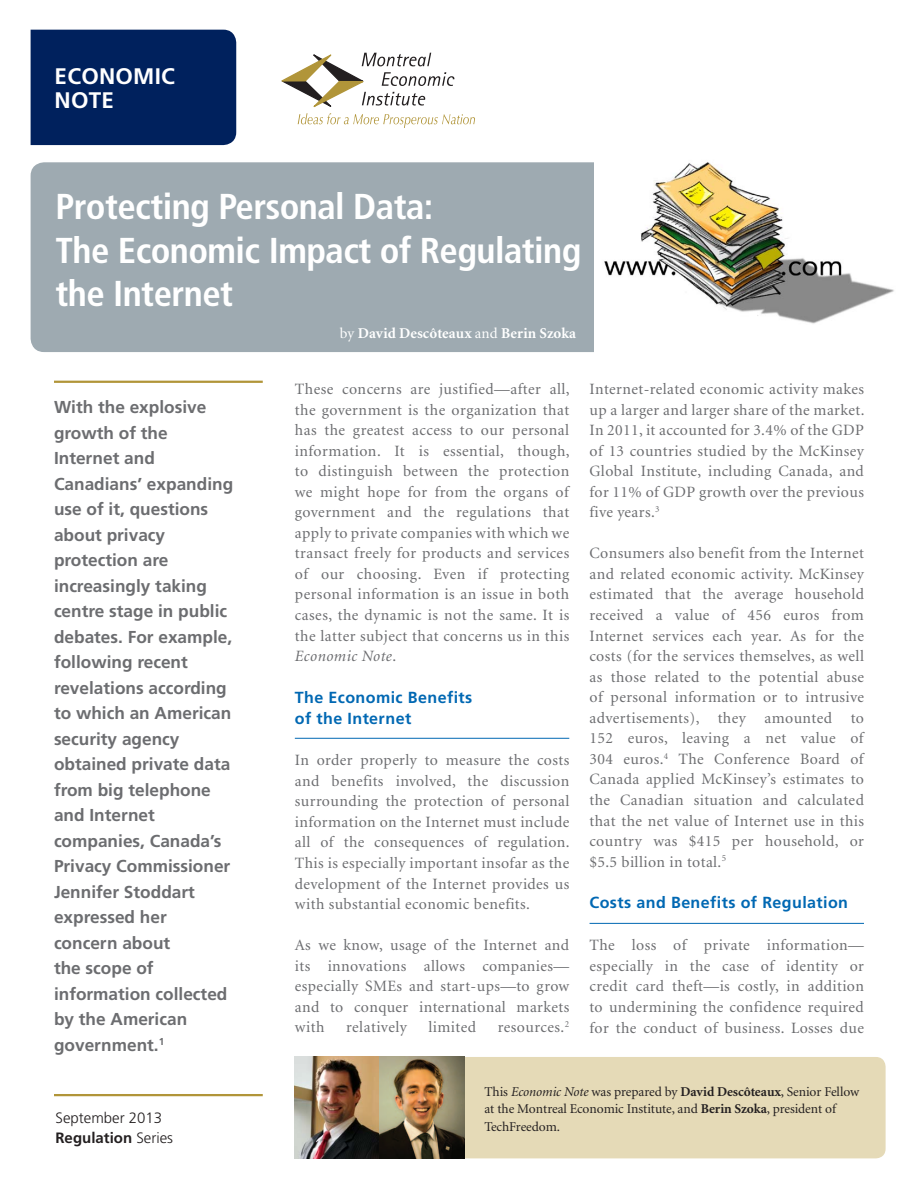
<style>
.page{position:relative;width:918px;height:1188px;background:#fff}
.page>*{position:absolute;margin:0;border:0;box-sizing:border-box;transform-origin:0 0}
.t1{font:700 condensed 36px/43.5px "Frutiger";letter-spacing:-.015em;color:#fff}
.t2{font:700 22.5px "Frutiger";letter-spacing:.01em;color:#fff}
.t3{font:700 17.25px/25.5px "Frutiger";color:#6c6d70}
.t4{font:700 16.05px/21px "Frutiger";letter-spacing:.025em;color:#0168b3}
.t5{font:15.75px/20.5px "Minion";letter-spacing:.025em;color:#6c6d70;text-align:justify}
.t6{font:700 15px "Minion";letter-spacing:.005em;color:#fff}
.t7{font:700 15px "Frutiger";color:#231f20}
.t8{font:300 15px "Frutiger";color:#231f20}
.t9{font:13.5px/17.2px "Minion";letter-spacing:-.005em;color:#231f20}
.s1{font-weight:300}
.s2{font-weight:400}
.s3{font-style:italic}
.s4{font-weight:700}
</style>
<div class="page">
<div style="left:31px;top:162px;width:563px;height:190px;background:#9eaab1"></div>
<hr style="left:295px;top:738px;width:274px;height:1px;background:#0168b3">
<hr style="left:590px;top:923px;width:274px;height:1px;background:#0168b3">
<div style="left:354px;top:1057px;width:532px;height:101px;background:#e5dab7;border-radius:10px"></div>
<img style="left:295px;top:1057px;width:170px;height:101px">
<hr style="left:54px;top:1094px;width:209px;height:2px;background:#b19539">
<hr style="left:54px;top:381px;width:209px;height:2px;background:#b19539">
<img style="left:604px;top:162px;width:290px;height:162px">
<div style="left:31px;top:30px;width:205px;height:115px;background:#00215d"></div>
<svg style="left:281px;top:52px;width:194px;height:76px"></svg>
<p class="t2" style="left:55px;top:63px;width:122px">ECONOMIC</p>
<p class="t2" style="left:55px;top:87px;width:61px">NOTE</p>
<p class="t1" style="left:55px;top:185px;width:379px">Protecting Personal Data:</p>
<p class="t1" style="left:55px;top:229px;width:527px">The Economic Impact of Regulating the Internet</p>
<p class="t3" style="left:54px;top:395px;width:181px">With the explosive growth of the<br>Internet and<br>Canadians’ expanding use of it, questions about privacy protection are increasingly taking centre stage in public debates. For example, following recent revelations according to which an American security agency obtained private data from big telephone and Internet companies, Canada’s<br>Privacy Commissioner<br>Jennifer Stoddart expressed her concern about<br>the scope of information collected by the American government.<sup>1</sup></p>
<p class="t8" style="left:56px;top:1110px;width:108px">September 2013</p>
<p class="t7" style="left:56px;top:1129px;width:119px">Regulation <span class="s1">Series</span></p>
<p class="t6" style="left:340px;top:326px;width:238px"><span class="s2">by</span> David Descôteaux <span class="s2">and</span> Berin Szoka</p>
<p class="t5" style="left:295px;top:379px;width:276px">These concerns are justified—after all, the government is the organization that has the greatest access to our personal information. It is essential, though, to distinguish between the protection we might hope for from the organs of government and the regulations that apply to private companies with which we transact freely for products and services of our choosing. Even if protecting personal information is an issue in both cases, the dynamic is not the same. It is the latter subject that concerns us in this <span class="s3">Economic Note</span>.</p>
<p class="t4" style="left:295px;top:687px;width:179px">The Economic Benefits of the Internet</p>
<p class="t5" style="left:295px;top:751px;width:276px">In order properly to measure the costs and benefits involved, the discussion surrounding the protection of personal information on the Internet must include all of the consequences of regulation.<br>This is especially important insofar as the development of the Internet provides us with substantial economic benefits.</p>
<p class="t5" style="left:295px;top:935px;width:276px">As we know, usage of the Internet and its innovations allows companies— especially SMEs and start-ups—to grow and to conquer international markets with</p>
<p class="t5" style="left:346px;top:1018px;width:62px">relatively</p>
<p class="t5" style="left:428px;top:1018px;width:49px">limited</p>
<p class="t5" style="left:498px;top:1018px;width:73px">resources.<sup>2</sup></p>
<p class="t5" style="left:590px;top:379px;width:276px">Internet-related economic activity makes up a larger and larger share of the market.<br>In 2011, it accounted for 3.4% of the GDP of 13 countries studied by the McKinsey Global Institute, including Canada, and for 11% of GDP growth over the previous five years.<sup>3</sup></p>
<p class="t5" style="left:590px;top:544px;width:276px">Consumers also benefit from the Internet and related economic activity. McKinsey estimated that the average household received a value of 456 euros from Internet services each year. As for the costs (for the services themselves, as well as those related to the potential abuse of personal information or to intrusive advertisements), they amounted to 152 euros, leaving a net value of 304 euros.<sup>4</sup> The Conference Board of Canada applied McKinsey’s estimates to the Canadian situation and calculated that the net value of Internet use in this country was $415 per household, or $5.5 billion in total.<sup>5</sup></p>
<p class="t4" style="left:590px;top:892px;width:260px">Costs and Benefits of Regulation</p>
<p class="t5" style="left:590px;top:936px;width:276px">The loss of private information— especially in the case of identity or credit card theft—is costly, in addition to undermining the confidence required for the conduct of business. Losses due</p>
<p class="t9" style="left:484px;top:1084px;width:376px">This <span class="s3">Economic Note</span> was prepared by <span class="s4">David Descôteaux</span>, Senior Fellow at the Montreal Economic Institute, and <span class="s4">Berin Szoka</span>, president of<br>TechFreedom.</p>
</div>
